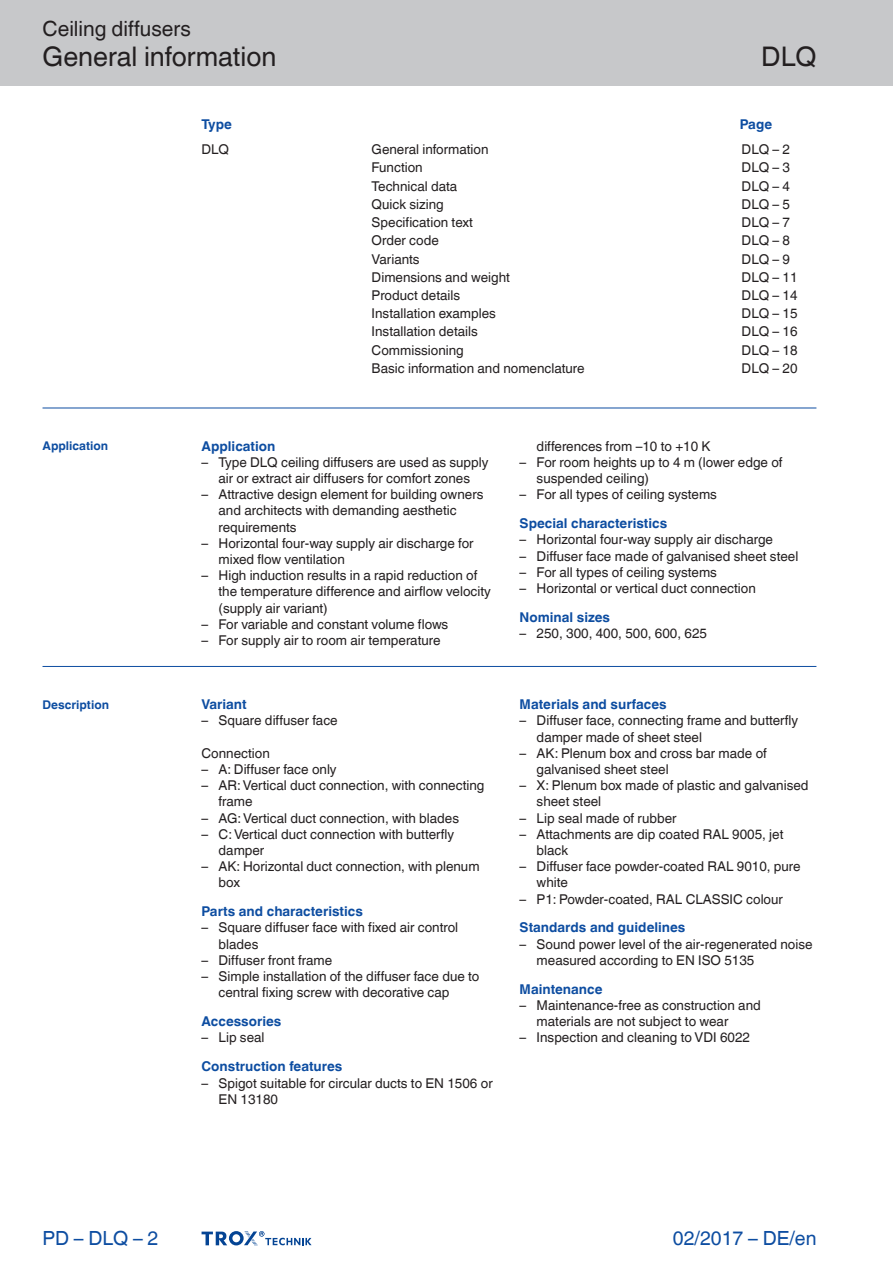
<style>
.page{position:relative;width:893px;height:1263px;background:#fff}
.page>*{position:absolute;margin:0;border:0;box-sizing:border-box;transform-origin:0 0}
.t1{font:27px "TROX Helvetica";color:#231f20}
.t2{font:21px "TROX Helvetica";color:#231f20}
.t3{font:19.5px "TROX Helvetica";color:#0d4da1}
.t4{font:13.5px/16.2px "TROX Helvetica";color:#231f20}
.t5{font:700 13.5px "TROX Helvetica";color:#0d4da1}
.t6{font:700 12px "TROX Helvetica";color:#0d4da1}
</style>
<div class="page">
<div style="left:0;top:0;width:893px;height:85px;background:#c7c8ca"></div>
<hr style="left:43px;top:408px;width:773px;height:1px;background:#0d4da1">
<hr style="left:43px;top:666px;width:773px;height:1px;background:#0d4da1">
<svg style="left:202px;top:1231px;width:110px;height:15px"></svg>
<h2 class="t2" style="left:43px;top:17px;width:150px">Ceiling diffusers</h2>
<h1 class="t1" style="left:43px;top:41px;width:235px">General information</h1>
<h1 class="t1" style="left:761px;top:41px;width:57px">DLQ</h1>
<p class="t6" style="left:43px;top:439px;width:67px">Application</p>
<p class="t6" style="left:43px;top:698px;width:68px">Description</p>
<p class="t5" style="left:202px;top:116px;width:32px">Type</p>
<p class="t4" style="left:202px;top:142px;width:29px">DLQ</p>
<p class="t4" style="left:372px;top:142px;width:118px">General information</p>
<p class="t4" style="left:742px;top:142px;width:50px">DLQ – 2</p>
<p class="t4" style="left:372px;top:160px;width:53px">Function</p>
<p class="t4" style="left:742px;top:160px;width:50px">DLQ – 3</p>
<p class="t4" style="left:372px;top:178px;width:87px">Technical data</p>
<p class="t4" style="left:742px;top:178px;width:50px">DLQ – 4</p>
<p class="t4" style="left:372px;top:196px;width:74px">Quick sizing</p>
<p class="t4" style="left:742px;top:196px;width:50px">DLQ – 5</p>
<p class="t4" style="left:372px;top:214px;width:103px">Specification text</p>
<p class="t4" style="left:742px;top:214px;width:50px">DLQ – 7</p>
<p class="t4" style="left:372px;top:233px;width:69px">Order code</p>
<p class="t4" style="left:742px;top:233px;width:50px">DLQ – 8</p>
<p class="t4" style="left:372px;top:251px;width:50px">Variants</p>
<p class="t4" style="left:742px;top:251px;width:50px">DLQ – 9</p>
<p class="t4" style="left:372px;top:269px;width:140px">Dimensions and weight</p>
<p class="t4" style="left:742px;top:269px;width:57px">DLQ – 11</p>
<p class="t4" style="left:372px;top:287px;width:90px">Product details</p>
<p class="t4" style="left:742px;top:287px;width:57px">DLQ – 14</p>
<p class="t4" style="left:372px;top:305px;width:126px">Installation examples</p>
<p class="t4" style="left:742px;top:305px;width:57px">DLQ – 15</p>
<p class="t4" style="left:372px;top:324px;width:108px">Installation details</p>
<p class="t4" style="left:742px;top:324px;width:57px">DLQ – 16</p>
<p class="t4" style="left:372px;top:342px;width:94px">Commissioning</p>
<p class="t4" style="left:742px;top:342px;width:57px">DLQ – 18</p>
<p class="t4" style="left:372px;top:360px;width:215px">Basic information and nomenclature</p>
<p class="t4" style="left:742px;top:360px;width:57px">DLQ – 20</p>
<p class="t5" style="left:740px;top:116px;width:34px">Page</p>
<p class="t5" style="left:202px;top:438px;width:75px">Application</p>
<p class="t4" style="left:202px;top:454px;width:288px;text-align:center">– Type DLQ ceiling diffusers are used as supply air or extract air diffusers for comfort zones</p>
<p class="t4" style="left:219px;top:486px;width:266px;text-indent:-17px">– Attractive design element for building owners and architects with demanding aesthetic requirements</p>
<p class="t4" style="left:219px;top:535px;width:257px;text-indent:-17px">– Horizontal four-way supply air discharge for mixed flow ventilation</p>
<p class="t4" style="left:219px;top:567px;width:274px;text-indent:-17px">– High induction results in a rapid reduction of the temperature difference and airflow velocity (supply air variant)</p>
<p class="t4" style="left:202px;top:616px;width:248px">– For variable and constant volume flows</p>
<p class="t4" style="left:202px;top:632px;width:241px">– For supply air to room air temperature</p>
<p class="t5" style="left:202px;top:696px;width:47px">Variant</p>
<p class="t4" style="left:202px;top:712px;width:138px">– Square diffuser face</p>
<p class="t4" style="left:202px;top:745px;width:70px">Connection</p>
<p class="t4" style="left:202px;top:761px;width:137px">– A: Diffuser face only</p>
<p class="t4" style="left:219px;top:777px;width:267px;text-indent:-17px">– AR: Vertical duct connection, with connecting frame</p>
<p class="t4" style="left:202px;top:810px;width:259px">– AG: Vertical duct connection, with blades</p>
<p class="t4" style="left:219px;top:826px;width:237px;text-indent:-17px">– C: Vertical duct connection with butterfly damper</p>
<p class="t4" style="left:219px;top:858px;width:262px;text-indent:-17px">– AK: Horizontal duct connection, with plenum box</p>
<p class="t5" style="left:202px;top:904px;width:163px">Parts and characteristics</p>
<p class="t4" style="left:219px;top:920px;width:241px;text-indent:-17px">– Square diffuser face with fixed air control blades</p>
<p class="t4" style="left:202px;top:952px;width:132px">– Diffuser front frame</p>
<p class="t4" style="left:219px;top:968px;width:262px;text-indent:-17px">– Simple installation of the diffuser face due to central fixing screw with decorative cap</p>
<p class="t5" style="left:202px;top:1014px;width:81px">Accessories</p>
<p class="t4" style="left:202px;top:1030px;width:65px">– Lip seal</p>
<p class="t5" style="left:202px;top:1059px;width:142px">Construction features</p>
<p class="t4" style="left:219px;top:1075px;width:276px;text-indent:-17px">– Spigot suitable for circular ducts to EN 1506 or<br>EN 13180</p>
<p class="t4" style="left:537px;top:438px;width:175px">differences from –10 to +10 K</p>
<p class="t4" style="left:537px;top:454px;width:247px;text-indent:-17px">– For room heights up to 4 m (lower edge of suspended ceiling)</p>
<p class="t4" style="left:520px;top:486px;width:199px">– For all types of ceiling systems</p>
<p class="t5" style="left:520px;top:516px;width:149px">Special characteristics</p>
<p class="t4" style="left:520px;top:532px;width:255px">– Horizontal four-way supply air discharge</p>
<p class="t4" style="left:520px;top:548px;width:280px">– Diffuser face made of galvanised sheet steel</p>
<p class="t4" style="left:520px;top:564px;width:199px">– For all types of ceiling systems</p>
<p class="t4" style="left:520px;top:580px;width:238px">– Horizontal or vertical duct connection</p>
<p class="t5" style="left:520px;top:609px;width:92px">Nominal sizes</p>
<p class="t4" style="left:520px;top:625px;width:189px">– 250, 300, 400, 500, 600, 625</p>
<p class="t5" style="left:520px;top:696px;width:148px">Materials and surfaces</p>
<p class="t4" style="left:537px;top:712px;width:263px;text-indent:-17px">– Diffuser face, connecting frame and butterfly damper made of sheet steel</p>
<p class="t4" style="left:537px;top:745px;width:232px;text-indent:-17px">– AK: Plenum box and cross bar made of galvanised sheet steel</p>
<p class="t4" style="left:537px;top:777px;width:273px;text-indent:-17px">– X: Plenum box made of plastic and galvanised sheet steel</p>
<p class="t4" style="left:520px;top:810px;width:158px">– Lip seal made of rubber</p>
<p class="t4" style="left:537px;top:826px;width:248px;text-indent:-17px">– Attachments are dip coated RAL 9005, jet black</p>
<p class="t4" style="left:537px;top:858px;width:266px;text-indent:-17px">– Diffuser face powder-coated RAL 9010, pure white</p>
<p class="t4" style="left:520px;top:891px;width:265px">– P1: Powder-coated, RAL CLASSIC colour</p>
<p class="t5" style="left:520px;top:920px;width:167px">Standards and guidelines</p>
<p class="t4" style="left:537px;top:936px;width:277px;text-indent:-17px">– Sound power level of the air-regenerated noise measured according to EN ISO 5135</p>
<p class="t5" style="left:520px;top:981px;width:84px">Maintenance</p>
<p class="t4" style="left:537px;top:997px;width:226px;text-indent:-17px">– Maintenance-free as construction and materials are not subject to wear</p>
<p class="t4" style="left:520px;top:1030px;width:232px">– Inspection and cleaning to VDI 6022</p>
<h3 class="t3" style="left:43px;top:1227px;width:117px">PD – DLQ – 2</h3>
<h3 class="t3" style="left:673px;top:1227px;width:145px">02/2017 – DE/en</h3>
</div>
